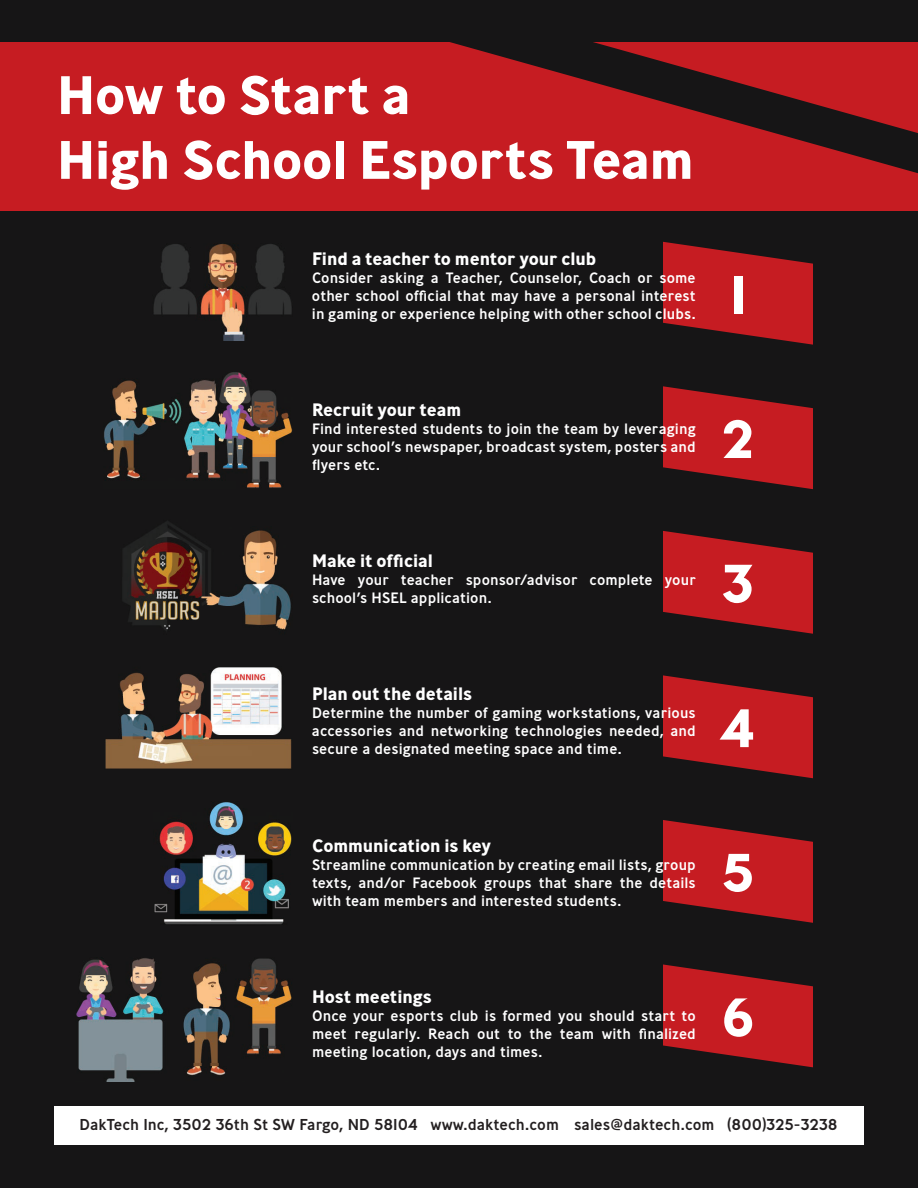
<style>
.page{position:relative;width:918px;height:1188px;background:#161516}
.page>*{position:absolute;margin:0;border:0;box-sizing:border-box;transform-origin:0 0}
.t1{font:700 54px/64.8px "Ministry";letter-spacing:-.01em;color:#fff}
.t2{font:700 18px "Ministry";letter-spacing:-.005em;color:#fff}
.t3{font:500 15.75px "Ministry";color:#231f20}
.t4{font:500 15px/18px "Ministry";letter-spacing:.005em;color:#fff;text-align:justify}
</style>
<div class="page">
<svg style="left:663px;top:675px;width:150px;height:103px"></svg>
<div style="left:0;top:42px;width:918px;height:168px;background:#c61c22"></div>
<svg style="left:663px;top:242px;width:150px;height:103px"></svg>
<svg style="left:663px;top:820px;width:150px;height:103px"></svg>
<svg style="left:663px;top:386px;width:150px;height:103px"></svg>
<svg style="left:450px;top:42px;width:468px;height:131px"></svg>
<svg style="left:663px;top:531px;width:150px;height:103px"></svg>
<svg style="left:663px;top:964px;width:150px;height:103px"></svg>
<img style="left:153px;top:244px;width:139px;height:96px">
<img style="left:104px;top:372px;width:189px;height:116px">
<img style="left:123px;top:521px;width:168px;height:110px">
<img style="left:105px;top:667px;width:187px;height:102px">
<img style="left:154px;top:802px;width:138px;height:122px">
<img style="left:76px;top:958px;width:216px;height:123px">
<div style="left:54px;top:1106px;width:810px;height:39px;background:#fff"></div>
<h1 class="t1" style="left:57px;top:62px;width:638px">How to Start a<br>High School Esports Team</h1>
<p class="t2" style="left:312px;top:247px;width:286px">Find a teacher to mentor your club</p>
<p class="t4" style="left:312px;top:268px;width:385px">Consider asking a Teacher, Counselor, Coach or some other school official that may have a personal interest in gaming or experience helping with other school clubs.</p>
<h1 class="t1" style="left:730px;top:261px;width:18px">1</h1>
<p class="t2" style="left:312px;top:398px;width:151px">Recruit your team</p>
<p class="t4" style="left:312px;top:420px;width:385px">Find interested students to join the team by leveraging your school’s newspaper, broadcast system, posters and flyers etc.</p>
<h1 class="t1" style="left:722px;top:406px;width:34px">2</h1>
<p class="t2" style="left:312px;top:549px;width:122px">Make it official</p>
<p class="t4" style="left:312px;top:571px;width:385px">Have your teacher sponsor/advisor complete your school’s HSEL application.</p>
<h1 class="t1" style="left:721px;top:550px;width:35px">3</h1>
<p class="t2" style="left:312px;top:682px;width:162px">Plan out the details</p>
<p class="t4" style="left:312px;top:704px;width:385px">Determine the number of gaming workstations, various accessories and networking technologies needed, and secure a designated meeting space and time.</p>
<h1 class="t1" style="left:721px;top:695px;width:36px">4</h1>
<p class="t2" style="left:312px;top:834px;width:181px">Communication is key</p>
<p class="t4" style="left:312px;top:855px;width:385px">Streamline communication by creating email lists, group texts, and/or Facebook groups that share the details with team members and interested students.</p>
<h1 class="t1" style="left:721px;top:839px;width:35px">5</h1>
<p class="t2" style="left:312px;top:985px;width:122px">Host meetings</p>
<p class="t4" style="left:312px;top:1006px;width:385px">Once your esports club is formed you should start to meet regularly. Reach out to the team with finalized meeting location, days and times.</p>
<h1 class="t1" style="left:721px;top:984px;width:35px">6</h1>
<p class="t3" style="left:80px;top:1114px;width:760px">DakTech Inc, 3502 36th St SW Fargo, ND 58104 www.daktech.com sales@daktech.com (800)325-3238</p>
</div>
